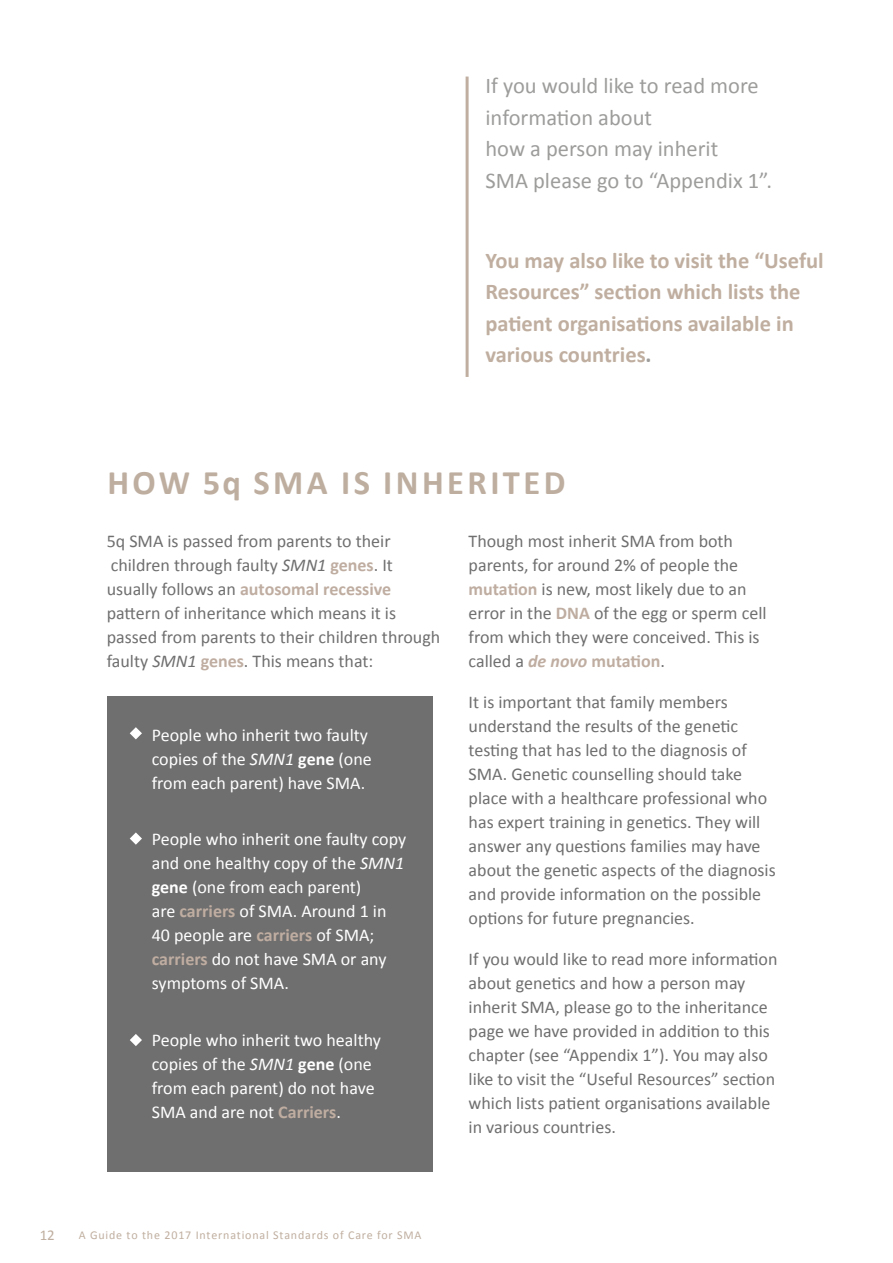
<style>
.page{position:relative;width:893px;height:1263px;background:#fff}
.page>*{position:absolute;margin:0;border:0;box-sizing:border-box;transform-origin:0 0}
.t1{font:700 34.5px "Calibri";letter-spacing:.1em;color:#beaea0}
.t2{font:700 22.5px/31.5px "Calibri";color:#c0afa0}
.t3{font:22.5px/31.5px "Calibri";color:#9d9d9c}
.t4{font:18px/24px "Calibri";color:#706f6f}
.t5{font:18px/24px "Calibri";color:#fff}
.t6{font:15px "Calibri";color:#c0afa0}
.t7{font:12px "Calibri";letter-spacing:.07em;color:#c0afa0}
.s1{color:#9d9d9c}
.s2{font-style:italic}
.s3{font-weight:700;color:#bfada1}
.s4{font-weight:700;font-style:italic;color:#bfada1}
.s5{font-weight:700}
</style>
<div class="page">
<div style="left:107px;top:697px;width:325px;height:475px;background:#706f6f"></div>
<svg style="left:130px;top:727px;width:12px;height:12px"></svg>
<svg style="left:130px;top:832px;width:12px;height:13px"></svg>
<svg style="left:130px;top:1034px;width:12px;height:12px"></svg>
<hr style="left:466px;top:77px;width:3px;height:300px;background:#c0afa0">
<p class="t3" style="left:485px;top:70px;width:288px">If you would like to read more information about<br>how a person may inherit<br>SMA please go to “Appendix 1”.</p>
<p class="t2" style="left:485px;top:245px;width:340px">You may also like to visit the “Useful<br>Resources” section which lists the patient organisations available in various countries<span class="s1">.</span></p>
<h1 class="t1" style="left:107px;top:460px;width:460px">HOW 5q SMA IS INHERITED</h1>
<p class="t4" style="left:107px;top:529px;width:335px">5q SMA is passed from parents to their children through faulty <span class="s2">SMN1</span> <span class="s3">genes</span>. It usually follows an <span class="s3">autosomal recessive </span>pattern of inheritance which means it is passed from parents to their children through faulty <span class="s2">SMN1</span> <span class="s3">genes</span>. This means that:</p>
<p class="t4" style="left:469px;top:529px;width:299px">Though most inherit SMA from both parents, for around 2% of people the <span class="s3">mutation</span> is new, most likely due to an error in the <span class="s3">DNA</span> of the egg or sperm cell from which they were conceived. This is called a <span class="s4">de novo</span> <span class="s3">mutation</span>.</p>
<p class="t4" style="left:469px;top:690px;width:309px">It is important that family members understand the results of the genetic testing that has led to the diagnosis of SMA. Genetic counselling should take place with a healthcare professional who has expert training in genetics. They will answer any questions families may have about the genetic aspects of the diagnosis and provide information on the possible options for future pregnancies.</p>
<p class="t4" style="left:469px;top:947px;width:310px">If you would like to read more information about genetics and how a person may inherit SMA, please go to the inheritance page we have provided in addition to this chapter (see “Appendix 1”). You may also like to visit the “Useful Resources” section which lists patient organisations available in various countries.</p>
<p class="t5" style="left:152px;top:723px;width:222px">People who inherit two faulty copies of the <span class="s2">SMN1</span> <span class="s5">gene</span> (one from each parent) have SMA.</p>
<p class="t5" style="left:152px;top:827px;width:256px">People who inherit one faulty copy and one healthy copy of the <span class="s2">SMN1 </span><span class="s5">gene</span> (one from each parent)<br>are <span class="s3">carriers</span> of SMA. Around 1 in<br>40 people are <span class="s3">carriers</span> of SMA; <span class="s3">carriers</span> do not have SMA or any symptoms of SMA.</p>
<p class="t5" style="left:152px;top:1028px;width:231px">People who inherit two healthy copies of the <span class="s2">SMN1</span> <span class="s5">gene</span> (one from each parent) do not have<br>SMA and are not <span class="s3">Carriers</span>.</p>
<p class="t6" style="left:40px;top:1225px;width:17px">12</p>
<p class="t7" style="left:79px;top:1227px;width:344px">A Guide to the 2017 International Standards of Care for SMA</p>
</div>
